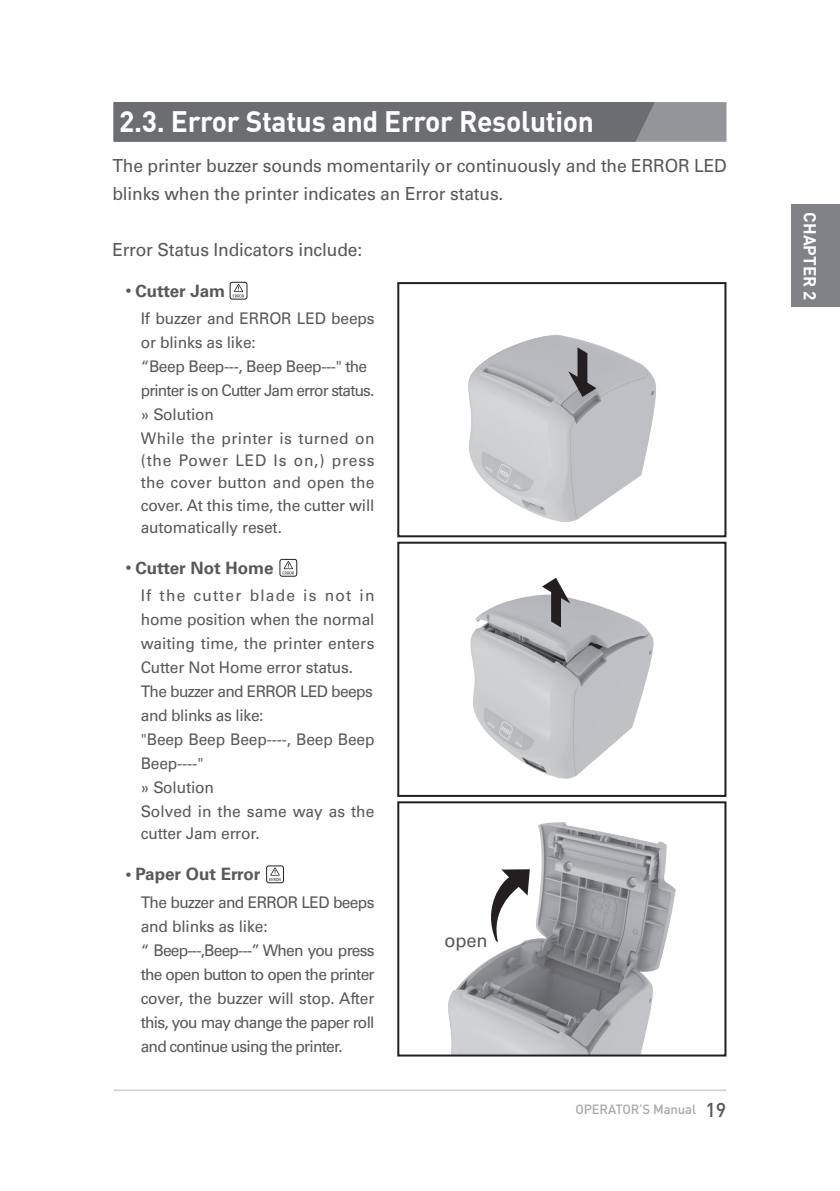
<style>
.page{position:relative;width:840px;height:1191px;background:#fff}
.page>*{position:absolute;margin:0;border:0;box-sizing:border-box;transform-origin:0 0}
.본문_큰제목{font:700 29px "DINCE";letter-spacing:-.01em;color:#fff}
.t1{font:18.8px "Univers";color:#57585a}
.본문_기본{font:18px/28px "Univers";letter-spacing:-.01em;color:#57585a}
.표___내용__td_r{font:700 17px "Univers";color:#57585a}
.t2{font:700 17px "DINCE";color:#fff}
.인터페이스_첨자내용{font:16px/24px "Univers";letter-spacing:-.01em;color:#57585a}
.인터페이스_첨자내용-2{font:16px/24px "Univers";letter-spacing:-.04em;color:#57585a}
.인터페이스_첨자내용-3{font:16px/24px "Univers";letter-spacing:-.055em;color:#57585a}
.t3{font:500 13.2px "DINCE";letter-spacing:-.01em;color:#a8a9ad}
.s1{font-size:12px}
.s2{font-size:19.6px;color:#57585a}
</style>
<div class="page">
<hr style="left:113px;top:1089px;width:613px;height:2px;background:#d1d2d4">
<div style="left:790px;top:204px;width:49px;height:102px;background:#808285"></div>
<svg style="left:233px;top:284px;width:11px;height:13px"></svg>
<div style="left:230px;top:282px;width:17px;height:17px;border:1px solid #231f20;border-radius:2px"></div>
<svg style="left:282px;top:561px;width:12px;height:13px"></svg>
<div style="left:279px;top:559px;width:18px;height:17px;border:1px solid #231f20;border-radius:2px"></div>
<svg style="left:269px;top:867px;width:11px;height:14px"></svg>
<div style="left:266px;top:865px;width:17px;height:18px;border:1px solid #231f20;border-radius:2px"></div>
<img style="left:468px;top:335px;width:188px;height:187px">
<div style="left:397px;top:282px;width:329px;height:255px;border:2px solid #231f20"></div>
<img style="left:470px;top:595px;width:184px;height:184px">
<div style="left:397px;top:542px;width:329px;height:255px;border:2px solid #231f20"></div>
<img style="left:448px;top:822px;width:228px;height:231px">
<div style="left:397px;top:801px;width:329px;height:255px;border:2px solid #231f20"></div>
<svg style="left:481px;top:869px;width:48px;height:73px"></svg>
<svg style="left:113px;top:102px;width:613px;height:40px;background:#717275"></svg>
<svg style="left:568px;top:347px;width:28px;height:50px"></svg>
<svg style="left:541px;top:578px;width:29px;height:49px"></svg>
<p class="본문_큰제목" style="left:119px;top:103px;width:476px">2.3. Error Status and Error Resolution</p>
<p class="본문_기본" style="left:112px;top:152px;width:615px">The printer buzzer sounds momentarily or continuously and the ERROR LED blinks when the printer indicates an Error status.</p>
<p class="본문_기본" style="left:112px;top:236px;width:251px">Error Status Indicators include:</p>
<p class="표___내용__td_r" style="left:126px;top:281px;width:100px"><span class="s1">•</span> Cutter Jam</p>
<p class="인터페이스_첨자내용" style="left:141px;top:306px;width:235px">If buzzer and ERROR LED beeps or blinks as like:</p>
<p class="인터페이스_첨자내용-3" style="left:141px;top:354px;width:235px">“Beep Beep---, Beep Beep---" the printer is on Cutter Jam error status.</p>
<p class="인터페이스_첨자내용" style="left:141px;top:402px;width:75px">» Solution</p>
<p class="인터페이스_첨자내용" style="left:141px;top:427px;width:235px;line-height:22.2px;text-align:justify">While the printer is turned on (the Power LED Is on,) press the cover button and open the cover. At this time, the cutter will automatically reset.</p>
<p class="표___내용__td_r" style="left:126px;top:558px;width:149px"><span class="s1">•</span> Cutter Not Home</p>
<p class="인터페이스_첨자내용" style="left:141px;top:583px;width:235px;text-align:justify">If the cutter blade is not in home position when the normal waiting time, the printer enters Cutter Not Home error status.</p>
<p class="인터페이스_첨자내용-2" style="left:141px;top:679px;width:233px">The buzzer and ERROR LED beeps and blinks as like:</p>
<p class="인터페이스_첨자내용" style="left:141px;top:727px;width:235px">"Beep Beep Beep----, Beep Beep<br>Beep----"</p>
<p class="인터페이스_첨자내용" style="left:141px;top:775px;width:75px">» Solution</p>
<p class="인터페이스_첨자내용" style="left:141px;top:800px;width:235px;line-height:22.2px">Solved in the same way as the cutter Jam error.</p>
<p class="표___내용__td_r" style="left:126px;top:864px;width:135px"><span class="s1">•</span> Paper Out Error</p>
<p class="인터페이스_첨자내용-2" style="left:141px;top:890px;width:235px">The buzzer and ERROR LED beeps and blinks as like:</p>
<p class="인터페이스_첨자내용" style="left:141px;top:938px;width:235px;text-align:justify">“ Beep---,Beep---” When you press the open button to open the printer cover, the buzzer will stop. After this, you may change the paper roll and continue using the printer.</p>
<p class="t1" style="left:444px;top:928px;width:44px">open</p>
<p class="t3" style="left:575px;top:1100px;width:152px">OPERATOR’S Manual <span class="s2">19</span></p>
<p class="t2" style="left:820px;top:212px;width:89px;rotate:90deg">CHAPTER 2</p>
</div>
